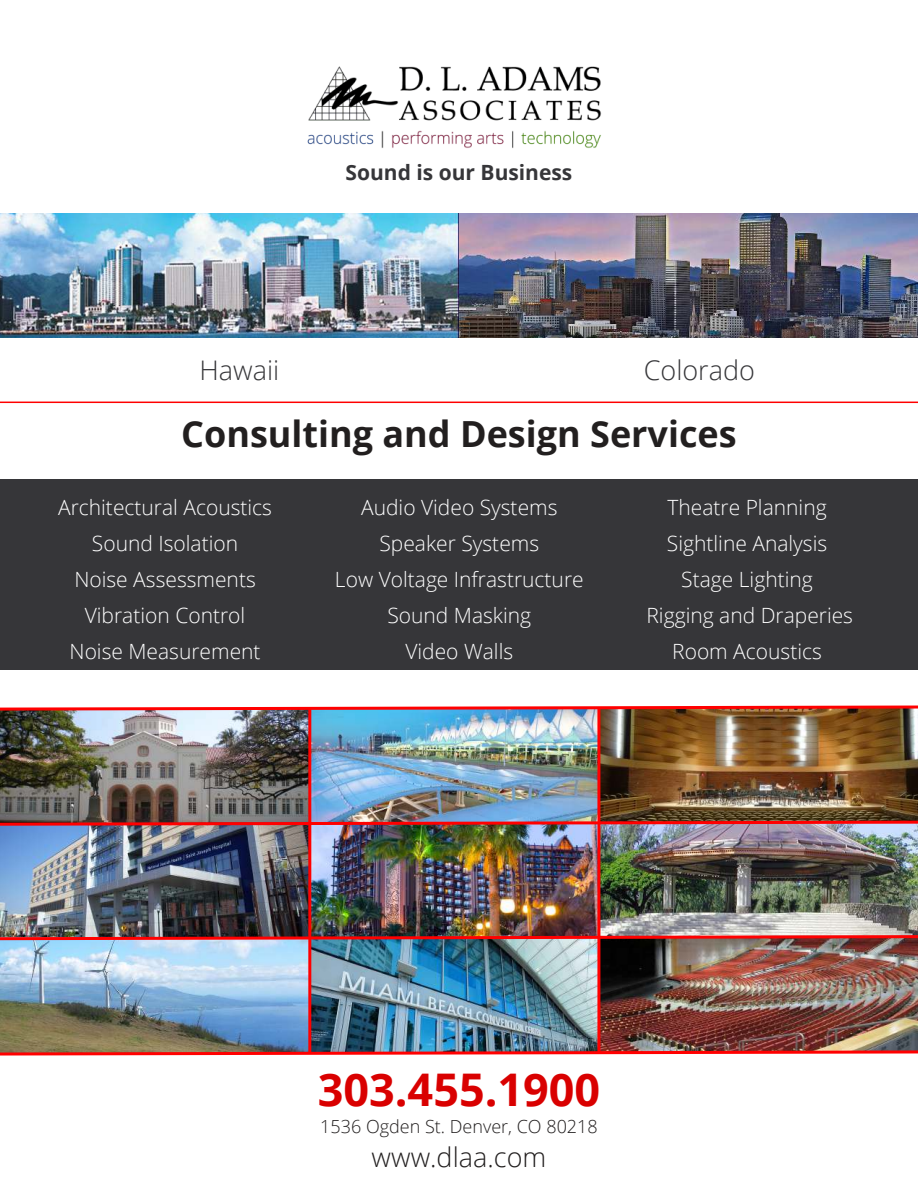
<style>
.page{position:relative;width:918px;height:1188px;background:#fff}
.page>*{position:absolute;margin:0;border:0;box-sizing:border-box;transform-origin:0 0}
.t1{font:700 45px "Open Sans";color:#d90000}
.t2{font:700 36px "Open Sans";color:#221f1f}
.t3{font:300 27px "Open Sans";color:#363639}
.t4{font:300 27px "Open Sans";color:#221f1f}
.t5{font:300 21px/36px "Open Sans";color:#fff;text-align:center}
.t6{font:700 21px "Open Sans";color:#363639}
.t7{font:300 18px "Open Sans";color:#221f1f}
</style>
<div class="page">
<img style="left:307px;top:66px;width:295px;height:82px">
<div style="left:0;top:479px;width:918px;height:191px;background:#363639"></div>
<img style="left:0;top:214px;width:918px;height:124px">
<img style="left:0;top:712px;width:597px;height:107px">
<img style="left:0;top:827px;width:597px;height:222px">
<img style="left:600px;top:712px;width:318px;height:337px">
<hr style="left:308px;top:709px;width:3px;height:344px;background:#f00">
<hr style="left:597px;top:709px;width:3px;height:343px;background:#f00">
<img style="left:0;top:705px;width:918px;height:7px">
<img style="left:0;top:819px;width:918px;height:8px">
<img style="left:0;top:934px;width:918px;height:8px">
<img style="left:0;top:1049px;width:918px;height:7px">
<hr style="left:0;top:402px;width:918px;height:1px;background:#f00">
<p class="t6" style="left:346px;top:164px;width:228px">Sound is our Business</p>
<p class="t3" style="left:200px;top:359px;width:81px">Hawaii</p>
<p class="t3" style="left:644px;top:359px;width:113px">Colorado</p>
<h2 class="t2" style="left:181px;top:420px;width:557px">Consulting and Design Services</h2>
<p class="t5" style="left:58px;top:491px;width:215px">Architectural Acoustics<br>Sound Isolation<br>Noise Assessments<br>Vibration Control<br>Noise Measurement</p>
<p class="t5" style="left:335px;top:491px;width:250px">Audio Video Systems<br>Speaker Systems<br>Low Voltage Infrastructure<br>Sound Masking<br>Video Walls</p>
<p class="t5" style="left:646px;top:491px;width:208px">Theatre Planning<br>Sightline Analysis<br>Stage Lighting<br>Rigging and Draperies<br>Room Acoustics</p>
<h1 class="t1" style="left:318px;top:1071px;width:284px">303.455.1900</h1>
<p class="t7" style="left:320px;top:1119px;width:279px">1536 Ogden St. Denver, CO 80218</p>
<p class="t4" style="left:372px;top:1146px;width:176px">www.dlaa.com</p>
</div>
